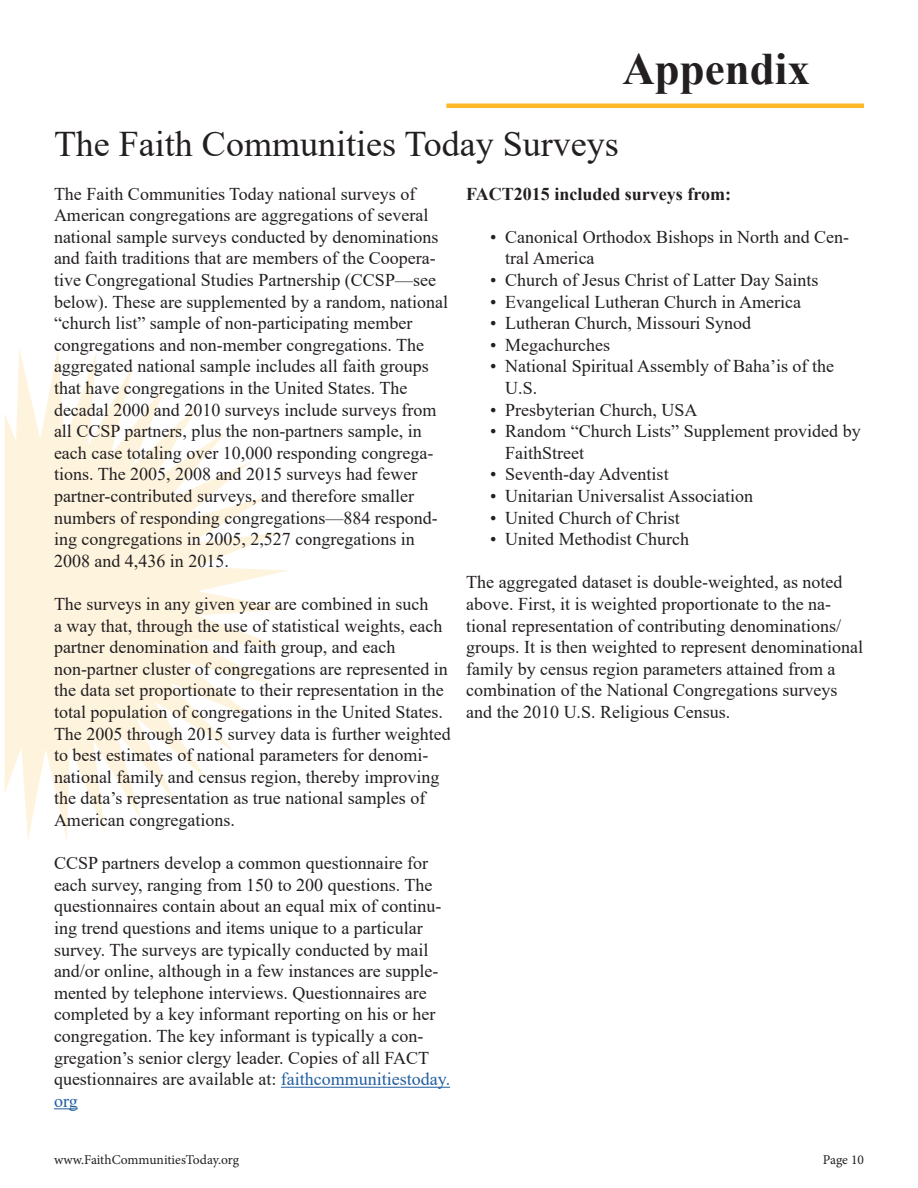
<style>
.page{position:relative;width:918px;height:1188px;background:#fff}
.page>*{position:absolute;margin:0;border:0;box-sizing:border-box;transform-origin:0 0}
.t1{font:700 45px "Times New Roman";color:#231f20}
.t2{font:36px "Times New Roman";color:#231f20}
.t3{font:18px/21.6px "Times New Roman";color:#231f20}
.t4{font:700 18px "Times New Roman";color:#231f20}
.t5{font:13.5px "Minion Pro";color:#231f20}
.s1{color:#215e9f}
</style>
<div class="page">
<svg style="left:4px;top:348px;width:285px;height:492px;fill:#fef4de"></svg>
<hr style="left:281px;top:1087px;width:169px;height:1px;background:#215e9f">
<svg style="left:54px;top:1108px;width:24px;height:1px"></svg>
<hr style="left:446px;top:104px;width:418px;height:4px;background:#fdb827">
<h1 class="t1" style="left:622px;top:37px;width:189px">Appendix</h1>
<h2 class="t2" style="left:54px;top:119px;width:566px">The Faith Communities Today Surveys</h2>
<p class="t4" style="left:466px;top:181px;width:266px">FACT2015 included surveys from:</p>
<p class="t3" style="left:505px;top:225px;width:345px;text-indent:-15px">• Canonical Orthodox Bishops in North and Cen&shy;tral America</p>
<p class="t3" style="left:490px;top:269px;width:330px">• Church of Jesus Christ of Latter Day Saints</p>
<p class="t3" style="left:490px;top:290px;width:312px">• Evangelical Lutheran Church in America</p>
<p class="t3" style="left:490px;top:312px;width:262px">• Lutheran Church, Missouri Synod</p>
<p class="t3" style="left:490px;top:333px;width:121px">• Megachurches</p>
<p class="t3" style="left:505px;top:355px;width:330px;text-indent:-15px">• National Spiritual Assembly of Baha’is of the<br>U.S.</p>
<p class="t3" style="left:490px;top:398px;width:209px">• Presbyterian Church, USA</p>
<p class="t3" style="left:505px;top:420px;width:357px;text-indent:-15px">• Random “Church Lists” Supplement provided by<br>FaithStreet</p>
<p class="t3" style="left:490px;top:463px;width:180px">• Seventh-day Adventist</p>
<p class="t3" style="left:490px;top:485px;width:264px">• Unitarian Universalist Association</p>
<p class="t3" style="left:490px;top:506px;width:191px">• United Church of Christ</p>
<p class="t3" style="left:490px;top:528px;width:200px">• United Methodist Church</p>
<p class="t3" style="left:466px;top:571px;width:398px">The aggregated dataset is double-weighted, as noted above. First, it is weighted proportionate to the na&shy;tional representation of contributing denominations/ groups. It is then weighted to represent denominational family by census region parameters attained from a combination of the National Congregations surveys and the 2010 U.S. Religious Census.</p>
<p class="t3" style="left:54px;top:182px;width:396px">The Faith Communities Today national surveys of American congregations are aggregations of several national sample surveys conducted by denominations and faith traditions that are members of the Coopera&shy;tive Congregational Studies Partnership (CCSP—see below). These are supplemented by a random, national “church list” sample of non-participating member congregations and non-member congregations. The aggregated national sample includes all faith groups that have congregations in the United States. The decadal 2000 and 2010 surveys include surveys from all CCSP partners, plus the non-partners sample, in each case totaling over 10,000 responding congrega&shy;tions. The 2005, 2008 and 2015 surveys had fewer partner-contributed surveys, and therefore smaller numbers of responding congregations—884 respond&shy;ing congregations in 2005, 2,527 congregations in 2008 and 4,436 in 2015.</p>
<p class="t3" style="left:54px;top:593px;width:398px">The surveys in any given year are combined in such<br>a way that, through the use of statistical weights, each partner denomination and faith group, and each non-partner cluster of congregations are represented in the data set proportionate to their representation in the total population of congregations in the United States.<br>The 2005 through 2015 survey data is further weighted to best estimates of national parameters for denomi&shy;national family and census region, thereby improving the data’s representation as true national samples of American congregations.</p>
<p class="t3" style="left:54px;top:852px;width:398px">CCSP partners develop a common questionnaire for each survey, ranging from 150 to 200 questions. The questionnaires contain about an equal mix of continu&shy;ing trend questions and items unique to a particular survey. The surveys are typically conducted by mail and/or online, although in a few instances are supple&shy;mented by telephone interviews. Questionnaires are completed by a key informant reporting on his or her congregation. The key informant is typically a con&shy;gregation’s senior clergy leader. Copies of all FACT questionnaires are available at: <span class="s1">faithcommunitiestoday. org</span></p>
<p class="t5" style="left:54px;top:1151px;width:187px">www.FaithCommunitiesToday.org</p>
<p class="t5" style="left:823px;top:1151px;width:43px">Page 10</p>
</div>
